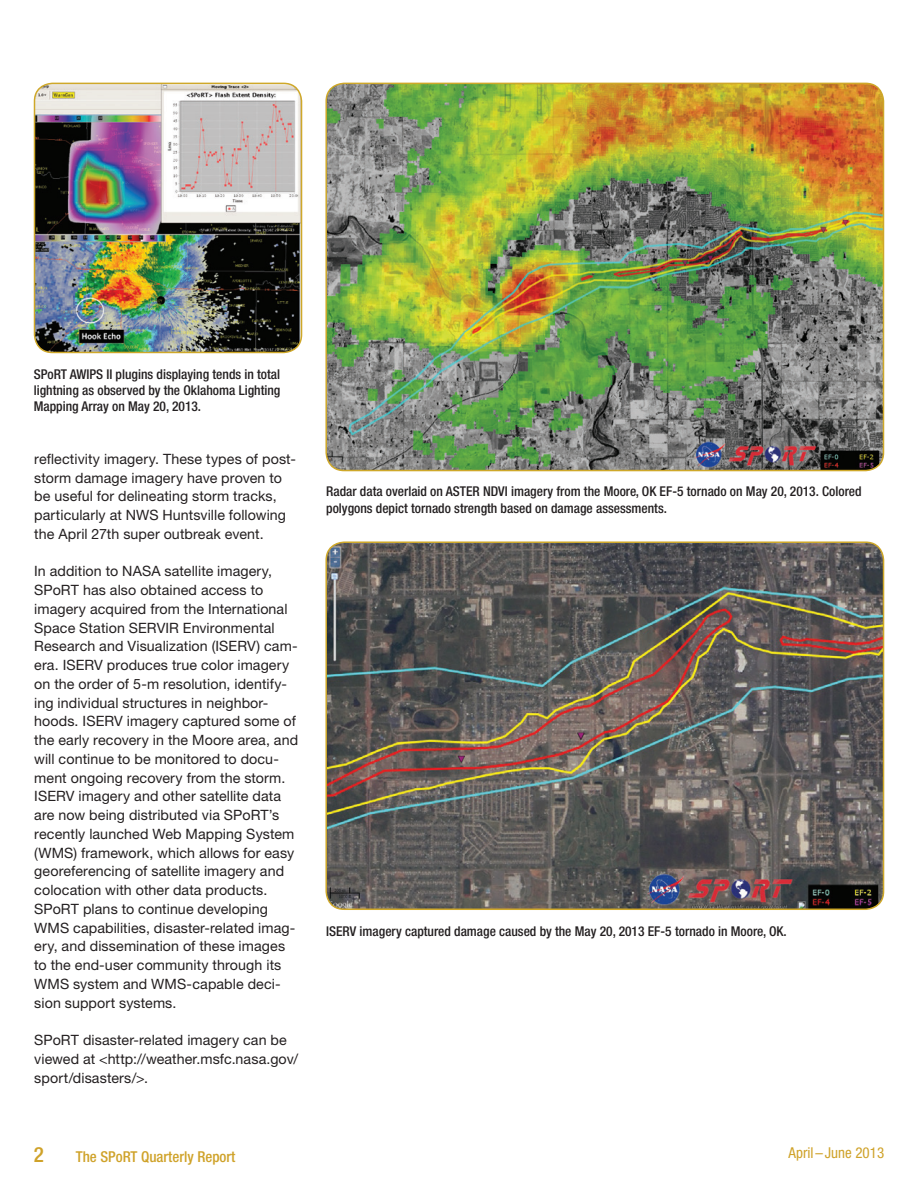
<style>
.page{position:relative;width:918px;height:1188px;background:#fff}
.page>*{position:absolute;margin:0;border:0;box-sizing:border-box;transform-origin:0 0}
.captions{font:500 condensed 21px "Helvetica Neue LT Std";color:#cfa229}
.captions-2{font:500 condensed 15px "Helvetica Neue LT Std";color:#cfa229}
.t1{font:condensed 15px "Helvetica Neue LT Std";color:#cfa229}
.body_copy_9_5{font:14.25px/18.8px "Helvetica Neue LT Std";letter-spacing:.005em;color:#231f20}
.captions-3{font:500 condensed 13.5px/16.2px "Helvetica Neue LT Std";color:#231f20;text-align:justify}
</style>
<div class="page">
<img style="left:34px;top:83px;width:268px;height:269px">
<div style="left:34px;top:83px;width:268px;height:270px;border:2px solid #cfa829;border-radius:18px"></div>
<img style="left:326px;top:83px;width:558px;height:388px">
<div style="left:325px;top:83px;width:559px;height:388px;border:2px solid #cfa829;border-radius:18px"></div>
<img style="left:328px;top:542px;width:556px;height:367px">
<div style="left:325px;top:541px;width:559px;height:369px;border:2px solid #cfa829;border-radius:18px"></div>
<p class="captions-3" style="left:34px;top:366px;width:248px">SPoRT AWIPS II plugins displaying tends in total lightning as observed by the Oklahoma Lighting Mapping Array on May 20, 2013.</p>
<p class="body_copy_9_5" style="left:34px;top:449px;width:263px">reflectivity imagery. These types of post&shy;storm damage imagery have proven to be useful for delineating storm tracks, particularly at NWS Huntsville following the April 27th super outbreak event.</p>
<p class="body_copy_9_5" style="left:34px;top:562px;width:266px">In addition to NASA satellite imagery, SPoRT has also obtained access to imagery acquired from the International Space Station SERVIR Environmental Research and Visualization (ISERV) cam&shy;era. ISERV produces true color imagery on the order of 5-m resolution, identify&shy;ing individual structures in neighbor&shy;hoods. ISERV imagery captured some of the early recovery in the Moore area, and will continue to be monitored to docu&shy;ment ongoing recovery from the storm.<br>ISERV imagery and other satellite data are now being distributed via SPoRT’s recently launched Web Mapping System (WMS) framework, which allows for easy georeferencing of satellite imagery and colocation with other data products.<br>SPoRT plans to continue developing WMS capabilities, disaster-related imag&shy;ery, and dissemination of these images to the end-user community through its WMS system and WMS-capable deci&shy;sion support systems.</p>
<p class="body_copy_9_5" style="left:34px;top:1030px;width:265px">SPoRT disaster-related imagery can be viewed at &lt;http://weather.msfc.nasa.gov/ sport/disasters/&gt;.</p>
<p class="captions-3" style="left:326px;top:483px;width:537px">Radar data overlaid on ASTER NDVI imagery from the Moore, OK EF-5 tornado on May 20, 2013. Colored</p>
<p class="captions-3" style="left:326px;top:500px;width:342px">polygons depict tornado strength based on damage assessments.</p>
<p class="captions-3" style="left:326px;top:923px;width:462px">ISERV imagery captured damage caused by the May 20, 2013 EF-5 tornado in Moore, OK.</p>
<p class="captions" style="left:34px;top:1143px;width:12px">2</p>
<p class="captions-2" style="left:76px;top:1148px;width:161px">The SPoRT Quarterly Report</p>
<p class="t1" style="left:789px;top:1144px;width:97px">April–June 2013</p>
</div>
